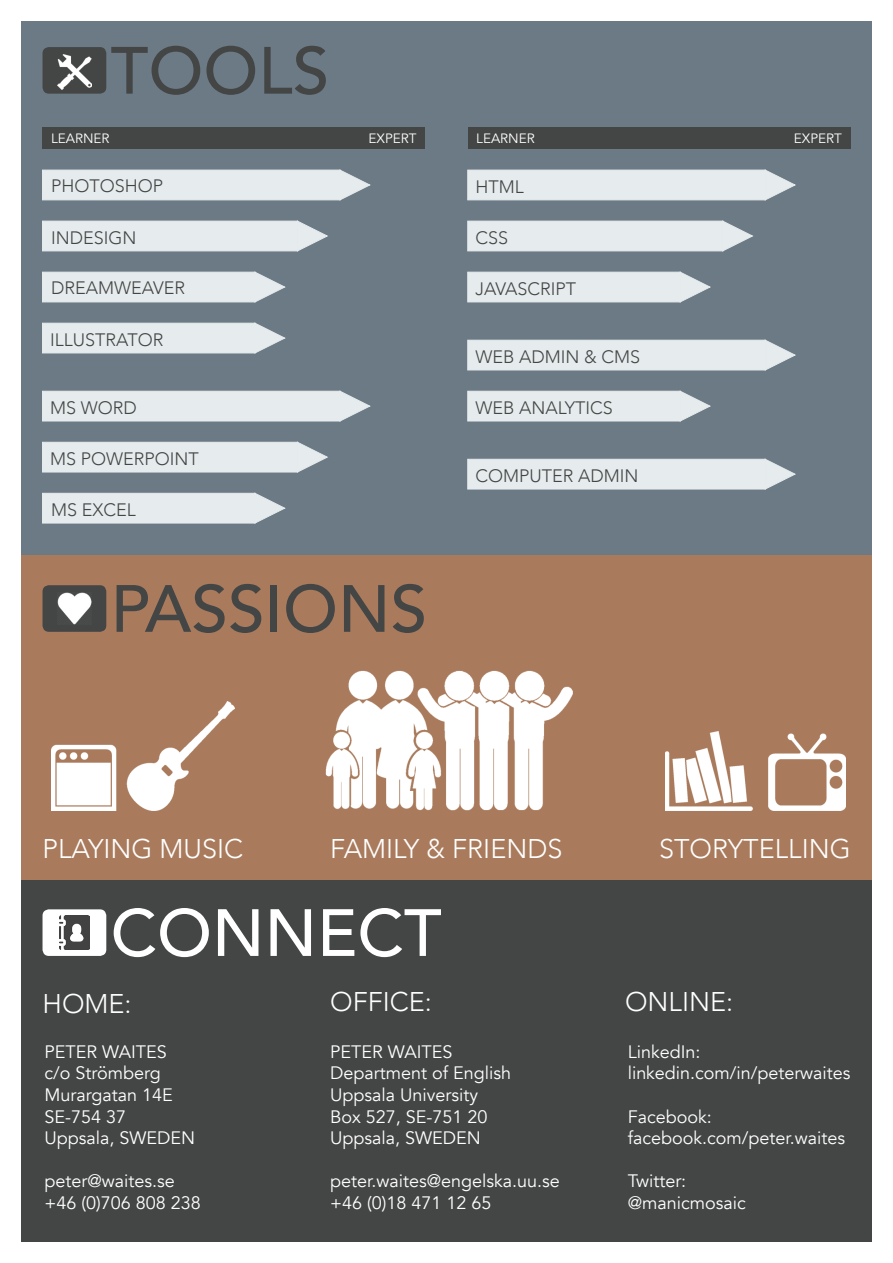
<style>
.page{position:relative;width:893px;height:1263px;background:#fff}
.page>*{position:absolute;margin:0;border:0;box-sizing:border-box;transform-origin:0 0}
.t1{font:500 66px "Avenir";color:#444545}
.t2{font:500 66px "Avenir";color:#fff}
.t3{font:300 27px "Avenir";color:#fff}
.t4{font:18px/21.6px "Avenir";color:#fff}
.t5{font:300 18px "Avenir";color:#444545}
.t6{font:13.5px "Avenir";color:#fff}
</style>
<div class="page">
<div style="left:21px;top:537px;width:851px;height:362px;background:#a97b5c"></div>
<div style="left:21px;top:21px;width:851px;height:534px;background:#6c7a85"></div>
<div style="left:468px;top:128px;width:382px;height:21px;background:#444545"></div>
<div style="left:43px;top:128px;width:382px;height:21px;background:#444545"></div>
<div style="left:42px;top:170px;width:299px;height:30px;background:#e6eced"></div>
<div style="left:42px;top:221px;width:256px;height:30px;background:#e6eced"></div>
<div style="left:42px;top:272px;width:213px;height:30px;background:#e6eced"></div>
<div style="left:42px;top:323px;width:213px;height:30px;background:#e6eced"></div>
<div style="left:42px;top:391px;width:299px;height:30px;background:#e6eced"></div>
<div style="left:42px;top:442px;width:256px;height:30px;background:#e6eced"></div>
<div style="left:42px;top:493px;width:213px;height:30px;background:#e6eced"></div>
<svg style="left:339px;top:169px;width:32px;height:32px"></svg>
<svg style="left:297px;top:220px;width:31px;height:32px"></svg>
<svg style="left:254px;top:271px;width:32px;height:32px"></svg>
<svg style="left:254px;top:322px;width:32px;height:32px"></svg>
<svg style="left:339px;top:390px;width:32px;height:32px"></svg>
<svg style="left:297px;top:441px;width:31px;height:32px"></svg>
<svg style="left:254px;top:492px;width:32px;height:32px"></svg>
<div style="left:467px;top:170px;width:299px;height:30px;background:#e6eced"></div>
<div style="left:467px;top:221px;width:256px;height:30px;background:#e6eced"></div>
<div style="left:467px;top:272px;width:214px;height:30px;background:#e6eced"></div>
<div style="left:467px;top:391px;width:214px;height:30px;background:#e6eced"></div>
<svg style="left:764px;top:169px;width:32px;height:32px"></svg>
<svg style="left:722px;top:220px;width:31px;height:32px"></svg>
<svg style="left:679px;top:271px;width:32px;height:32px"></svg>
<svg style="left:679px;top:390px;width:32px;height:32px"></svg>
<div style="left:467px;top:340px;width:299px;height:30px;background:#e6eced"></div>
<svg style="left:764px;top:339px;width:32px;height:32px"></svg>
<div style="left:467px;top:459px;width:299px;height:30px;background:#e6eced"></div>
<svg style="left:764px;top:458px;width:32px;height:32px"></svg>
<img style="left:51px;top:702px;width:184px;height:108px">
<img style="left:665px;top:731px;width:180px;height:79px">
<div style="left:21px;top:880px;width:851px;height:362px;background:#444545"></div>
<div style="left:43px;top:47px;width:63px;height:47px;background:#444545;border-radius:6px"></div>
<img style="left:57px;top:54px;width:34px;height:36px">
<div style="left:43px;top:585px;width:63px;height:47px;background:#444545;border-radius:6px"></div>
<img style="left:57px;top:593px;width:34px;height:31px">
<div style="left:43px;top:909px;width:63px;height:47px;background:#fff;border-radius:6px"></div>
<img style="left:60px;top:916px;width:29px;height:34px">
<img style="left:325px;top:671px;width:248px;height:139px">
<h1 class="t1" style="left:111px;top:28px;width:220px">TOOLS</h1>
<p class="t6" style="left:51px;top:129px;width:60px">LEARNER</p>
<p class="t6" style="left:369px;top:129px;width:50px">EXPERT</p>
<p class="t6" style="left:476px;top:129px;width:60px">LEARNER</p>
<p class="t6" style="left:794px;top:129px;width:50px">EXPERT</p>
<p class="t5" style="left:51px;top:174px;width:114px">PHOTOSHOP</p>
<p class="t5" style="left:51px;top:225px;width:87px">INDESIGN</p>
<p class="t5" style="left:51px;top:276px;width:136px">DREAMWEAVER</p>
<p class="t5" style="left:50px;top:328px;width:115px">ILLUSTRATOR</p>
<p class="t5" style="left:475px;top:174px;width:50px">HTML</p>
<p class="t5" style="left:475px;top:226px;width:34px">CSS</p>
<p class="t5" style="left:475px;top:277px;width:102px">JAVASCRIPT</p>
<p class="t5" style="left:50px;top:396px;width:88px">MS WORD</p>
<p class="t5" style="left:50px;top:447px;width:150px">MS POWERPOINT</p>
<p class="t5" style="left:51px;top:498px;width:86px">MS EXCEL</p>
<h1 class="t1" style="left:111px;top:566px;width:318px">PASSIONS</h1>
<p class="t5" style="left:475px;top:345px;width:166px">WEB ADMIN &amp; CMS</p>
<p class="t5" style="left:475px;top:396px;width:139px">WEB ANALYTICS</p>
<p class="t5" style="left:475px;top:464px;width:165px">COMPUTER ADMIN</p>
<h2 class="t3" style="left:43px;top:831px;width:202px">PLAYING MUSIC</h2>
<h2 class="t3" style="left:330px;top:831px;width:234px">FAMILY &amp; FRIENDS</h2>
<h2 class="t3" style="left:659px;top:831px;width:193px">STORYTELLING</h2>
<h1 class="t2" style="left:111px;top:890px;width:333px">CONNECT</h1>
<h2 class="t3" style="left:43px;top:985px;width:91px">HOME:</h2>
<h2 class="t3" style="left:330px;top:983px;width:103px">OFFICE:</h2>
<h2 class="t3" style="left:625px;top:983px;width:110px">ONLINE:</h2>
<p class="t4" style="left:44px;top:1041px;width:152px">PETER WAITES c/o Strömberg<br>Murargatan 14E<br>SE-754 37<br>Uppsala, SWEDEN</p>
<p class="t4" style="left:44px;top:1171px;width:158px">peter@waites.se +46 (0)706 808 238</p>
<p class="t4" style="left:628px;top:1041px;width:224px">LinkedIn: linkedin.com/in/peterwaites</p>
<p class="t4" style="left:628px;top:1106px;width:219px">Facebook: facebook.com/peter.waites</p>
<p class="t4" style="left:628px;top:1171px;width:120px">Twitter: @manicmosaic</p>
<p class="t4" style="left:330px;top:1041px;width:182px">PETER WAITES<br>Department of English<br>Uppsala University<br>Box 527, SE-751 20<br>Uppsala, SWEDEN</p>
<p class="t4" style="left:330px;top:1171px;width:231px">peter.waites@engelska.uu.se +46 (0)18 471 12 65</p>
</div>
